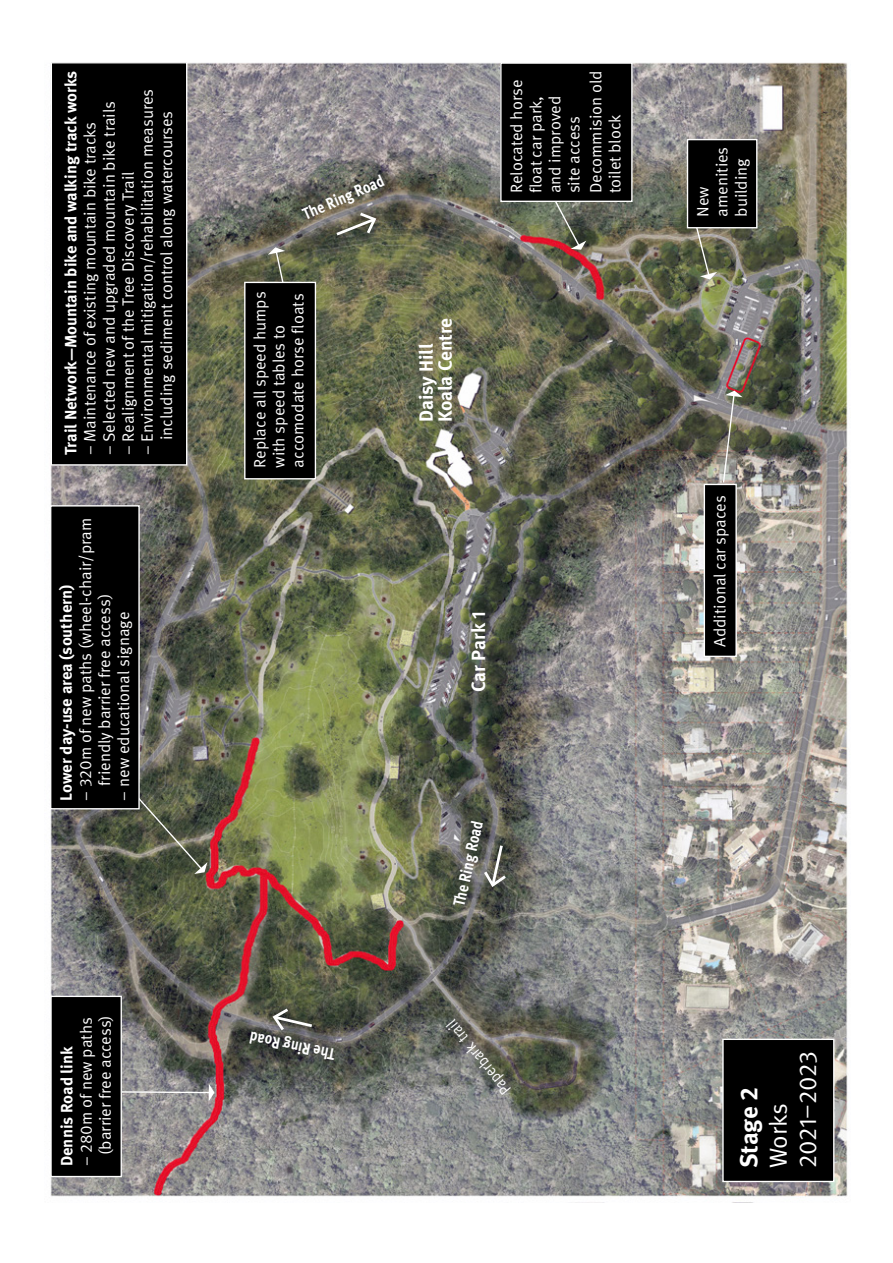
<style>
.page{position:relative;width:893px;height:1263px;background:#fff}
.page>*{position:absolute;margin:0;border:0;box-sizing:border-box;transform-origin:0 0}
.t1{font:24.6px/29.4px "Meta OT Norm";letter-spacing:-.01em;color:#fff}
.t2{font:700 24.6px "Meta OT";color:#fff}
.t3{font:700 19.05px/19px "Meta OT";letter-spacing:-.005em;color:#fff}
.t4{font:16.35px/19px "Meta OT Norm";color:#fff}
.t5{font:700 16.35px "Meta OT";color:#fff}
.t6{font:700 16.35px "Meta OT";color:#fff;scale:.85 1}
.t7{font:16.35px "Meta OT Norm";color:#fff;scale:.85 1}
</style>
<div class="page">
<img style="left:50px;top:62px;width:798px;height:1141px">
<svg style="left:122px;top:1084px;width:92px;height:17px;background:#9b9a9c"></svg>
<svg style="left:688px;top:228px;width:29px;height:51px"></svg>
<svg style="left:92px;top:746px;width:115px;height:128px;background:#595d4d"></svg>
<svg style="left:546px;top:202px;width:40px;height:48px;background:#73685b"></svg>
<div style="left:687px;top:140px;width:70px;height:88px;background:#000"></div>
<div style="left:687px;top:139px;width:70px;height:89px;border:1px solid #fff"></div>
<div style="left:704px;top:484px;width:32px;height:172px;background:#000"></div>
<div style="left:704px;top:484px;width:33px;height:173px;border:1px solid #fff"></div>
<svg style="left:722px;top:391px;width:20px;height:93px;background:#8d8a80"></svg>
<div style="left:723px;top:1039px;width:111px;height:142px;background:#000"></div>
<div style="left:722px;top:1039px;width:112px;height:143px;border:1px solid #fff"></div>
<svg style="left:272px;top:1008px;width:43px;height:22px"></svg>
<svg style="left:484px;top:842px;width:22px;height:45px"></svg>
<svg style="left:333px;top:213px;width:44px;height:25px"></svg>
<svg style="left:268px;top:247px;width:18px;height:35px"></svg>
<div style="left:245px;top:282px;width:70px;height:197px;background:#000"></div>
<div style="left:244px;top:282px;width:72px;height:197px;border:1px solid #fff"></div>
<div style="left:51px;top:996px;width:70px;height:180px;background:#000"></div>
<div style="left:50px;top:996px;width:72px;height:181px;border:1px solid #fff"></div>
<div style="left:501px;top:63px;width:131px;height:138px;background:#000"></div>
<div style="left:500px;top:62px;width:133px;height:140px;border:1px solid #fff"></div>
<div style="left:51px;top:506px;width:88px;height:303px;background:#000"></div>
<div style="left:50px;top:505px;width:90px;height:304px;border:1px solid #fff"></div>
<div style="left:51px;top:63px;width:136px;height:402px;background:#000"></div>
<div style="left:51px;top:62px;width:136px;height:404px;border:1px solid #fff"></div>
<p class="t5" style="left:60px;top:455px;width:386px;rotate:-90deg">Trail Network—Mountain bike and walking track works</p>
<p class="t4" style="left:138px;top:455px;width:368px;text-align:center;rotate:-90deg">– Environmental mitigation/rehabilitation measures including sediment control along watercourses</p>
<p class="t4" style="left:100px;top:455px;width:356px;rotate:-90deg">– Selected new and upgraded mountain bike trails</p>
<p class="t4" style="left:81px;top:455px;width:335px;rotate:-90deg">– Maintenance of existing mountain bike tracks</p>
<p class="t4" style="left:119px;top:455px;width:285px;rotate:-90deg">– Realignment of the Tree Discovery Trail</p>
<p class="t4" style="left:76px;top:785px;width:269px;text-indent:-15px;rotate:-90deg">– 320m of new paths (wheel-chair/pram friendly barrier free access)</p>
<p class="t5" style="left:56px;top:801px;width:217px;rotate:-90deg">Lower day-use area (southern)</p>
<p class="t4" style="left:114px;top:801px;width:190px;rotate:-90deg">– new educational signage</p>
<p class="t4" style="left:77px;top:1166px;width:153px;text-align:right;rotate:-90deg">– 280m of new paths (barrier free access)</p>
<p class="t5" style="left:57px;top:1166px;width:121px;rotate:-90deg">Dennis Road link</p>
<p class="t6" style="left:299px;top:205px;width:104px;rotate:-24deg">The Ring Road</p>
<p class="t4" style="left:250px;top:467px;width:177px;rotate:-90deg">Replace all speed humps with speed tables to accomodate horse floats</p>
<p class="t3" style="left:417px;top:422px;width:106px;rotate:-90deg">Daisy Hill<br>Koala Centre</p>
<p class="t4" style="left:507px;top:193px;width:115px;rotate:-90deg">Relocated horse float car park, and improved site access</p>
<p class="t4" style="left:586px;top:193px;width:124px;rotate:-90deg">Decommision old toilet block</p>
<p class="t6" style="left:333px;top:1065px;width:104px;rotate:-168deg">The Ring Road</p>
<p class="t3" style="left:469px;top:692px;width:82px;rotate:-90deg">Car Park 1</p>
<p class="t6" style="left:448px;top:904px;width:104px;rotate:-77deg">The Ring Road</p>
<p class="t7" style="left:500px;top:1099px;width:109px;rotate:-129deg">Paperbark trail</p>
<p class="t4" style="left:693px;top:217px;width:72px;rotate:-90deg">New amenities building</p>
<p class="t4" style="left:710px;top:647px;width:153px;rotate:-90deg">Additional car spaces</p>
<h1 class="t1" style="left:764px;top:1168px;width:118px;rotate:-90deg">Works<br>2021–2023</h1>
<h1 class="t2" style="left:733px;top:1168px;width:83px;rotate:-90deg">Stage 2</h1>
</div>
